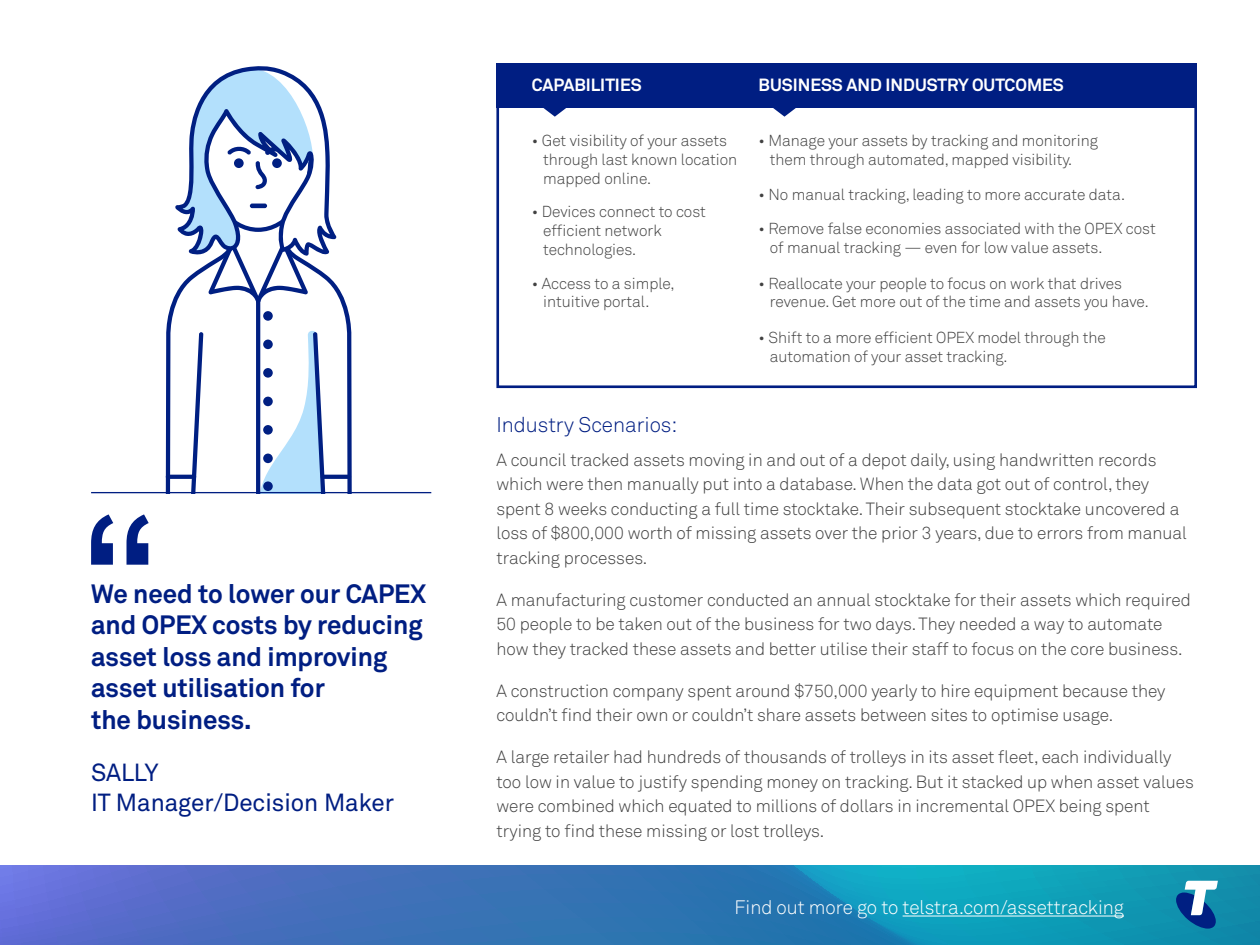
<style>
.page{position:relative;width:1260px;height:945px;background:#fff}
.page>*{position:absolute;margin:0;border:0;box-sizing:border-box;transform-origin:0 0}
.t1{font:700 26.25px/31.5px "Telstra Akkurat";color:#001e82}
.t2{font:24.5px/30.4px "Telstra Akkurat";color:#001e82}
.t3{font:300 21px "Telstra Akkurat";color:#001e82}
.t4{font:300 19.25px "Telstra Akkurat";color:#fff}
.t5{font:300 17.5px/24.5px "Telstra Akkurat";color:#414141}
.t6{font:700 17.5px "Telstra Akkurat";color:#fff}
.t7{font:300 15.75px/18.9px "Telstra Akkurat";color:#414141}
</style>
<div class="page">
<svg style="left:0;top:865px;width:1260px;height:80px;background:#307eba"></svg>
<svg style="left:1176px;top:881px;width:42px;height:48px"></svg>
<svg style="left:91px;top:514px;width:58px;height:51px"></svg>
<div style="left:496px;top:63px;width:701px;height:325px;background:#fff;border:3px solid #001e82"></div>
<div style="left:496px;top:63px;width:701px;height:44px;background:#001e82"></div>
<hr style="left:903px;top:916px;width:221px;height:1px;background:#fff">
<svg style="left:772px;top:107px;width:25px;height:10px"></svg>
<svg style="left:542px;top:107px;width:25px;height:10px"></svg>
<svg style="left:166px;top:66px;width:186px;height:426px"></svg>
<hr style="left:91px;top:492px;width:340px;height:1px;background:#001e82">
<h1 class="t1" style="left:91px;top:577px;width:336px">We need to lower our CAPEX and OPEX costs by reducing asset loss and improving asset utilisation for<br>the business.</h1>
<h2 class="t2" style="left:91px;top:757px;width:304px">SALLY<br>IT Manager/Decision Maker</h2>
<p class="t6" style="left:532px;top:74px;width:111px">CAPABILITIES</p>
<p class="t6" style="left:759px;top:74px;width:307px">BUSINESS AND INDUSTRY OUTCOMES</p>
<p class="t7" style="left:543px;top:132px;width:195px;text-indent:-11px">• Get visibility of your assets through last known location mapped online.</p>
<p class="t7" style="left:543px;top:202px;width:164px;text-indent:-11px">• Devices connect to cost efficient network technologies.</p>
<p class="t7" style="left:543px;top:274px;width:133px;text-indent:-11px">• Access to a simple, intuitive portal.</p>
<p class="t3" style="left:496px;top:412px;width:182px">Industry Scenarios:</p>
<p class="t7" style="left:770px;top:132px;width:330px;text-indent:-11px">• Manage your assets by tracking and monitoring them through automated, mapped visibility.</p>
<p class="t7" style="left:759px;top:185px;width:368px">• No manual tracking, leading to more accurate data.</p>
<p class="t7" style="left:770px;top:219px;width:387px;text-indent:-11px">• Remove false economies associated with the OPEX cost of manual tracking — even for low value assets.</p>
<p class="t7" style="left:770px;top:274px;width:380px;text-indent:-11px">• Reallocate your people to focus on work that drives revenue. Get more out of the time and assets you have.</p>
<p class="t7" style="left:770px;top:328px;width:337px;text-indent:-11px">• Shift to a more efficient OPEX model through the automation of your asset tracking.</p>
<p class="t5" style="left:496px;top:447px;width:692px">A council tracked assets moving in and out of a depot daily, using handwritten records which were then manually put into a database. When the data got out of control, they spent 8 weeks conducting a full time stocktake. Their subsequent stocktake uncovered a loss of $800,000 worth of missing assets over the prior 3 years, due to errors from manual tracking processes.</p>
<p class="t5" style="left:496px;top:587px;width:696px">A manufacturing customer conducted an annual stocktake for their assets which required<br>50 people to be taken out of the business for two days. They needed a way to automate how they tracked these assets and better utilise their staff to focus on the core business.</p>
<p class="t5" style="left:496px;top:678px;width:670px">A construction company spent around $750,000 yearly to hire equipment because they couldn’t find their own or couldn’t share assets between sites to optimise usage.</p>
<p class="t5" style="left:496px;top:745px;width:699px">A large retailer had hundreds of thousands of trolleys in its asset fleet, each individually too low in value to justify spending money on tracking. But it stacked up when asset values were combined which equated to millions of dollars in incremental OPEX being spent trying to find these missing or lost trolleys.</p>
<p class="t4" style="left:735px;top:896px;width:391px">Find out more go to telstra.com/assettracking</p>
</div>
